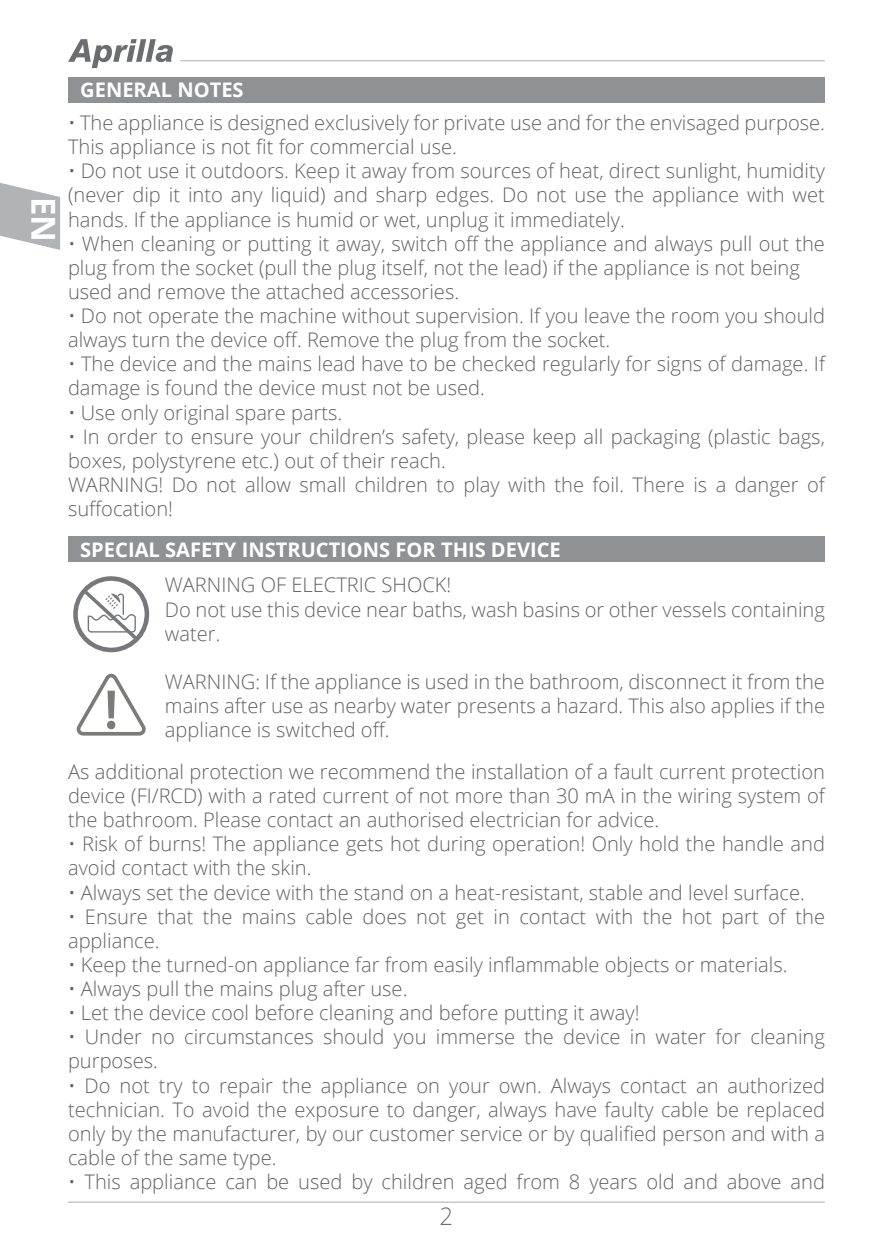
<style>
.page{position:relative;width:893px;height:1259px;background:#fff}
.page>*{position:absolute;margin:0;border:0;box-sizing:border-box;transform-origin:0 0}
.t1{font:700 33px "Open Sans";color:#fff}
.t2{font:300 24px "Open Sans";color:#6c6d70}
.t3{font:300 20.1px/24px "Open Sans";color:#616164}
.t4{font:700 20.1px "Open Sans";color:#fff}
</style>
<div class="page">
<hr style="left:180px;top:60px;width:645px;height:1px;background:#c7c8ca">
<hr style="left:68px;top:1201px;width:757px;height:2px;background:#c7c8ca">
<svg style="left:68px;top:39px;width:105px;height:29px"></svg>
<svg style="left:0;top:183px;width:60px;height:67px"></svg>
<div style="left:68px;top:77px;width:757px;height:25px;background:#8f9194"></div>
<div style="left:68px;top:536px;width:757px;height:25px;background:#8f9194"></div>
<svg style="left:73px;top:576px;width:77px;height:77px"></svg>
<svg style="left:76px;top:674px;width:70px;height:61px"></svg>
<h1 class="t1" style="left:67px;top:197px;width:46px;rotate:90deg">EN</h1>
<p class="t4" style="left:80px;top:76px;width:165px">GENERAL NOTES</p>
<p class="t3" style="left:68px;top:110px;width:758px">• The appliance is designed exclusively for private use and for the envisaged purpose.<br>This appliance is not fit for commercial use.</p>
<p class="t3" style="left:68px;top:158px;width:758px;text-align:justify">• Do not use it outdoors. Keep it away from sources of heat, direct sunlight, humidity (never dip it into any liquid) and sharp edges. Do not use the appliance with wet hands. If the appliance is humid or wet, unplug it immediately.</p>
<p class="t3" style="left:68px;top:231px;width:758px">• When cleaning or putting it away, switch off the appliance and always pull out the plug from the socket (pull the plug itself, not the lead) if the appliance is not being used and remove the attached accessories.</p>
<p class="t3" style="left:68px;top:303px;width:758px">• Do not operate the machine without supervision. If you leave the room you should always turn the device off. Remove the plug from the socket.</p>
<p class="t3" style="left:68px;top:351px;width:758px">• The device and the mains lead have to be checked regularly for signs of damage. If damage is found the device must not be used.</p>
<p class="t3" style="left:68px;top:400px;width:276px">• Use only original spare parts.</p>
<p class="t3" style="left:68px;top:424px;width:758px">• In order to ensure your children’s safety, please keep all packaging (plastic bags, boxes, polystyrene etc.) out of their reach.<br>WARNING! Do not allow small children to play with the foil. There is a danger of suffocation!</p>
<p class="t4" style="left:80px;top:535px;width:482px">SPECIAL SAFETY INSTRUCTIONS FOR THIS DEVICE</p>
<p class="t3" style="left:165px;top:572px;width:661px">WARNING OF ELECTRIC SHOCK!<br>Do not use this device near baths, wash basins or other vessels containing water.</p>
<p class="t3" style="left:165px;top:669px;width:662px;text-align:justify">WARNING: If the appliance is used in the bathroom, disconnect it from the mains after use as nearby water presents a hazard. This also applies if the appliance is switched off.</p>
<p class="t3" style="left:68px;top:759px;width:758px;text-align:justify">As additional protection we recommend the installation of a fault current protection device (FI/RCD) with a rated current of not more than 30 mA in the wiring system of the bathroom. Please contact an authorised electrician for advice.</p>
<p class="t3" style="left:68px;top:831px;width:758px">• Risk of burns! The appliance gets hot during operation! Only hold the handle and avoid contact with the skin.</p>
<p class="t3" style="left:68px;top:879px;width:738px">• Always set the device with the stand on a heat-resistant, stable and level surface.</p>
<p class="t3" style="left:68px;top:904px;width:758px">• Ensure that the mains cable does not get in contact with the hot part of the appliance.</p>
<p class="t3" style="left:68px;top:952px;width:721px">• Keep the turned-on appliance far from easily inflammable objects or materials.</p>
<p class="t3" style="left:68px;top:976px;width:341px">• Always pull the mains plug after use.</p>
<p class="t3" style="left:68px;top:1000px;width:573px">• Let the device cool before cleaning and before putting it away!</p>
<p class="t3" style="left:68px;top:1024px;width:758px">• Under no circumstances should you immerse the device in water for cleaning purposes.</p>
<p class="t3" style="left:68px;top:1072px;width:758px;text-align:justify">• Do not try to repair the appliance on your own. Always contact an authorized technician. To avoid the exposure to danger, always have faulty cable be replaced only by the manufacturer, by our customer service or by qualified person and with a cable of the same type.</p>
<p class="t3" style="left:68px;top:1169px;width:758px">• This appliance can be used by children aged from 8 years old and above and</p>
<p class="t2" style="left:440px;top:1200px;width:15px">2</p>
</div>
